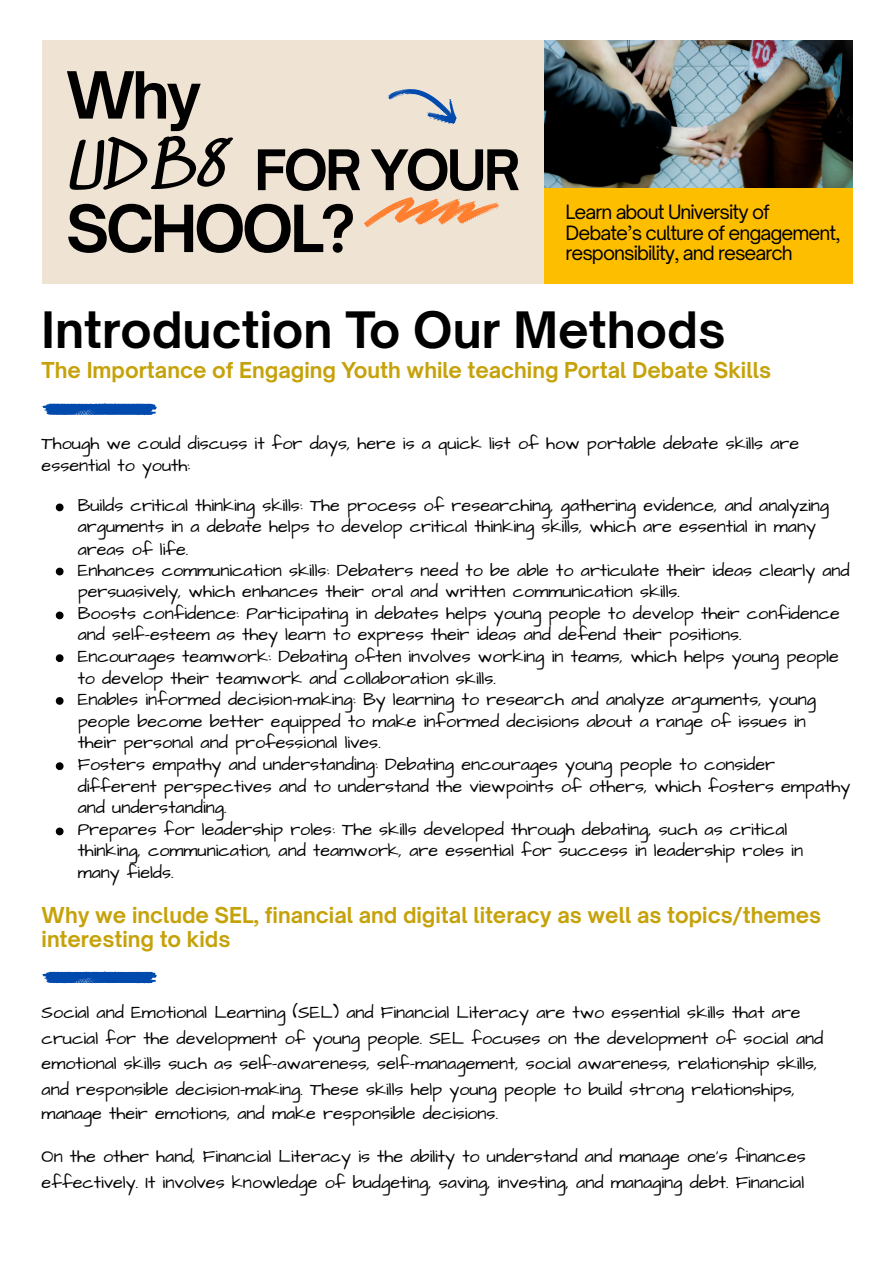
<style>
.page{position:relative;width:894px;height:1263px;background:#fff}
.page>*{position:absolute;margin:0;border:0;box-sizing:border-box;transform-origin:0 0}
.t1{font:700 62.1px "Open Sauce One";letter-spacing:-.05em;color:#000}
.t2{font:62.1px "Sedgwick Ave";color:#000}
.t3{font:700 53.4px "Open Sauce One";letter-spacing:-.05em;color:#000}
.t4{font:700 48px "Open Sauce One";color:#000}
.t5{font:700 21px/24.8px "Open Sauce One";color:#c6a20a}
.t6{font:18.9px/20.7px "Open Sauce One";letter-spacing:-.05em;color:#000}
.t7{font:18px/21.3px "Architects Daughter";color:#000}
</style>
<div class="page">
<div style="left:42px;top:40px;width:810px;height:244px;background:#efe3d4"></div>
<div style="left:544px;top:40px;width:308px;height:244px;background:#febe00"></div>
<img style="left:544px;top:40px;width:308px;height:148px">
<svg style="left:364px;top:89px;width:135px;height:139px"></svg>
<svg style="left:42px;top:403px;width:114px;height:12px"></svg>
<svg style="left:56px;top:504px;width:7px;height:7px"></svg>
<svg style="left:56px;top:568px;width:7px;height:7px"></svg>
<svg style="left:56px;top:612px;width:7px;height:7px"></svg>
<svg style="left:56px;top:654px;width:7px;height:8px"></svg>
<svg style="left:56px;top:697px;width:7px;height:8px"></svg>
<svg style="left:56px;top:762px;width:7px;height:8px"></svg>
<svg style="left:56px;top:828px;width:7px;height:7px"></svg>
<svg style="left:42px;top:971px;width:114px;height:12px"></svg>
<p class="t1" style="left:66px;top:56px;width:137px">Why</p>
<p class="t2" style="left:67px;top:134px;width:161px;rotate:-2deg">UDB8</p>
<p class="t3" style="left:254px;top:137px;width:268px">FOR YOUR</p>
<p class="t1" style="left:66px;top:190px;width:291px">SCHOOL?</p>
<p class="t6" style="left:565px;top:202px;width:276px">Learn about University of<br>Debate’s culture of engagement, responsibility, and research</p>
<h1 class="t4" style="left:42px;top:300px;width:685px">Introduction To Our Methods</h1>
<h1 class="t5" style="left:42px;top:358px;width:730px">The Importance of Engaging Youth while teaching Portal Debate Skills</h1>
<p class="t7" style="left:42px;top:432px;width:758px;line-height:22.5px">Though we could discuss it for days, here is a quick list of how portable debate skills are essential to youth:</p>
<p class="t7" style="left:78px;top:495px;width:752px;line-height:21.9px">Builds critical thinking skills: The process of researching, gathering evidence, and analyzing arguments in a debate helps to develop critical thinking skills, which are essential in many areas of life.</p>
<p class="t7" style="left:78px;top:560px;width:773px">Enhances communication skills: Debaters need to be able to articulate their ideas clearly and persuasively, which enhances their oral and written communication skills.</p>
<p class="t7" style="left:78px;top:603px;width:763px">Boosts confidence: Participating in debates helps young people to develop their confidence and self-esteem as they learn to express their ideas and defend their positions.</p>
<p class="t7" style="left:78px;top:645px;width:762px;line-height:22.5px">Encourages teamwork: Debating often involves working in teams, which helps young people to develop their teamwork and collaboration skills.</p>
<p class="t7" style="left:78px;top:689px;width:739px">Enables informed decision-making: By learning to research and analyze arguments, young people become better equipped to make informed decisions about a range of issues in their personal and professional lives.</p>
<p class="t7" style="left:78px;top:753px;width:773px;line-height:21.9px">Fosters empathy and understanding: Debating encourages young people to consider different perspectives and to understand the viewpoints of others, which fosters empathy and understanding.</p>
<p class="t7" style="left:78px;top:819px;width:726px">Prepares for leadership roles: The skills developed through debating, such as critical thinking, communication, and teamwork, are essential for success in leadership roles in many fields.</p>
<h2 class="t5" style="left:42px;top:902px;width:781px">Why we include SEL, financial and digital literacy as well as topics/themes interesting to kids</h2>
<p class="t7" style="left:42px;top:1000px;width:783px;line-height:25.3px">Social and Emotional Learning (SEL) and Financial Literacy are two essential skills that are crucial for the development of young people. SEL focuses on the development of social and emotional skills such as self-awareness, self-management, social awareness, relationship skills, and responsible decision-making. These skills help young people to build strong relationships, manage their emotions, and make responsible decisions.</p>
<p class="t7" style="left:42px;top:1144px;width:765px;line-height:25.8px">On the other hand, Financial Literacy is the ability to understand and manage one's finances effectively. It involves knowledge of budgeting, saving, investing, and managing debt. Financial</p>
</div>
